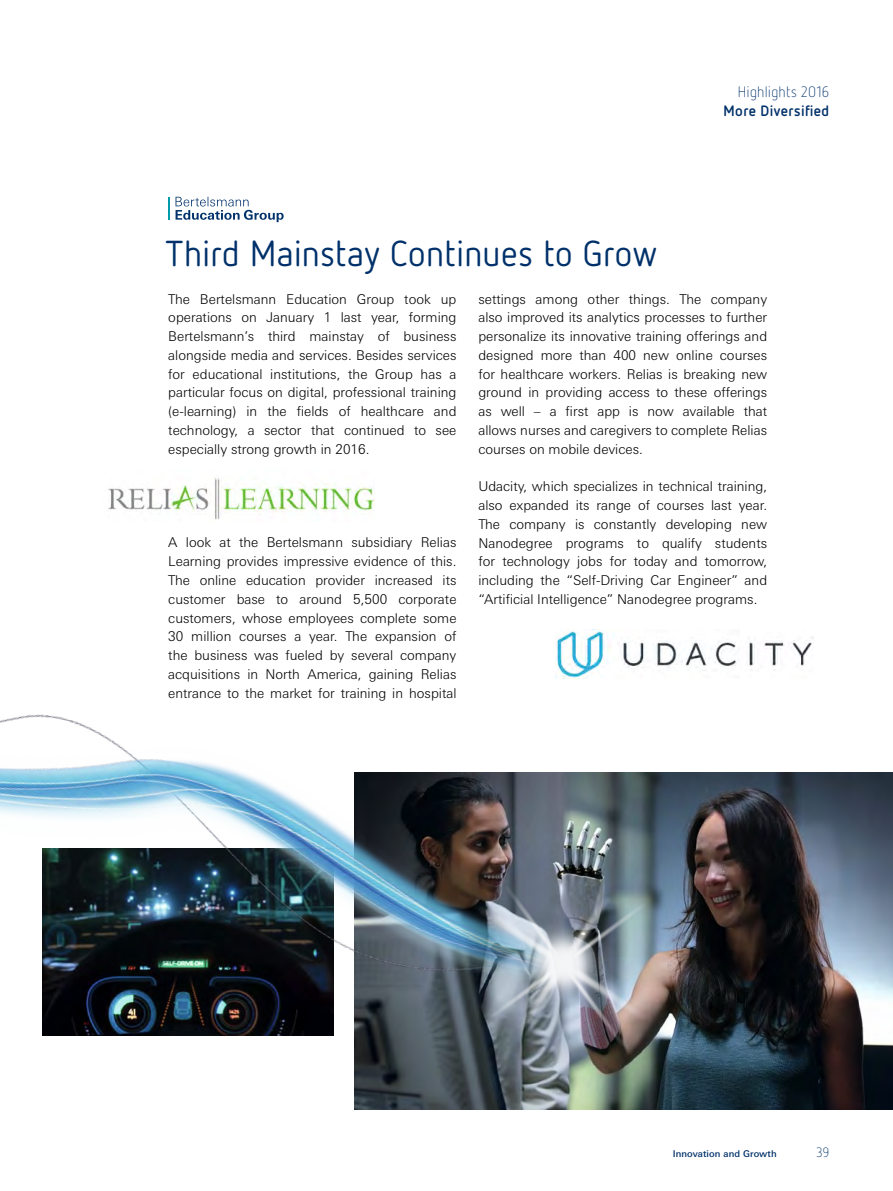
<style>
.page{position:relative;width:893px;height:1191px;background:#fff}
.page>*{position:absolute;margin:0;border:0;box-sizing:border-box;transform-origin:0 0}
.t1{font:36px "Netto OT";letter-spacing:.01em;color:#00316a}
.t2{font:700 15px "Netto OT";letter-spacing:.025em;color:#00316a}
.t3{font:300 15px "Netto OT";letter-spacing:.015em;color:#00316a}
.t4{font:300 13.5px/18.8px "LT Univers Basic";color:#000;text-align:justify}
.t5{font:300 13.5px "Netto OT";color:#00316a}
.t6{font:500 9.3px "LT Univers Basic";letter-spacing:.01em;color:#00316a}
</style>
<div class="page">
<img style="left:835px;top:772px;width:58px;height:337px">
<img style="left:0;top:714px;width:279px;height:322px">
<img style="left:555px;top:629px;width:258px;height:49px">
<hr style="left:168px;top:197px;width:2px;height:23px;background:#009aaa">
<svg style="left:176px;top:197px;width:108px;height:25px"></svg>
<img style="left:108px;top:478px;width:266px;height:42px">
<img style="left:279px;top:678px;width:556px;height:432px">
<h1 class="t1" style="left:166px;top:231px;width:493px">Third Mainstay Continues to Grow</h1>
<p class="t3" style="left:738px;top:83px;width:93px">Highlights 2016</p>
<p class="t2" style="left:724px;top:101px;width:107px">More Diversified</p>
<p class="t4" style="left:168px;top:289px;width:290px">The Bertelsmann Education Group took up operations on January 1 last year, forming Bertelsmann’s third mainstay of business alongside media and services. Besides services for educational institutions, the Group has a particular focus on digital, professional training (e-learning) in the fields of healthcare and technology, a sector that continued to see especially strong growth in 2016.</p>
<p class="t4" style="left:168px;top:533px;width:290px">A look at the Bertelsmann subsidiary Relias Learning provides impressive evidence of this.<br>The online education provider increased its customer base to around 5,500 corporate customers, whose employees complete some 30 million courses a year. The expansion of the business was fueled by several company acquisitions in North America, gaining Relias entrance to the market for training in hospital</p>
<p class="t4" style="left:478px;top:289px;width:290px">settings among other things. The company also improved its analytics processes to further personalize its innovative training offerings and designed more than 400 new online courses for healthcare workers. Relias is breaking new ground in providing access to these offerings as well – a first app is now available that allows nurses and caregivers to complete Relias courses on mobile devices.</p>
<p class="t4" style="left:478px;top:477px;width:290px">Udacity, which specializes in technical training, also expanded its range of courses last year.<br>The company is constantly developing new Nanodegree programs to qualify students for technology jobs for today and tomorrow, including the “Self-Driving Car Engineer” and “Artificial Intelligence” Nanodegree programs.</p>
<p class="t6" style="left:673px;top:1148px;width:106px">Innovation and Growth</p>
<p class="t5" style="left:816px;top:1144px;width:14px">39</p>
</div>
